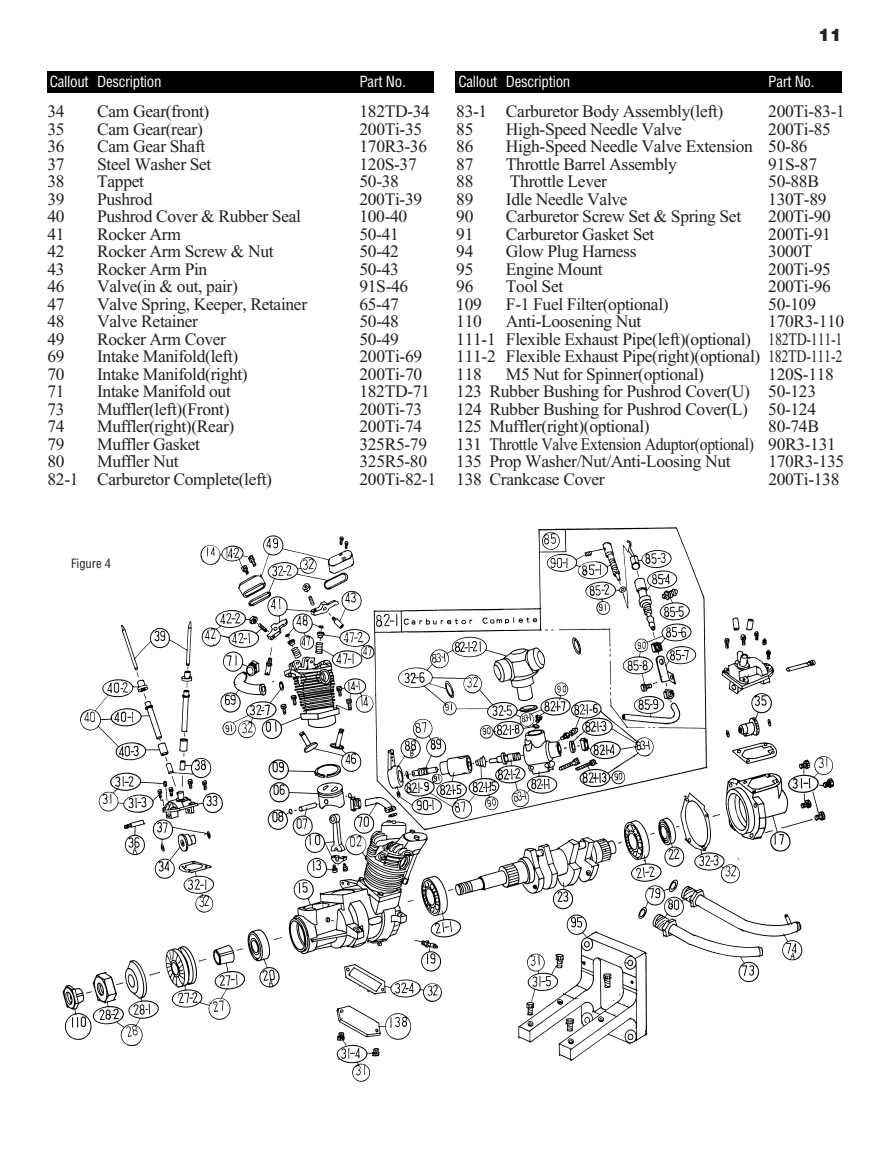
<style>
.page{position:relative;width:893px;height:1168px;background:#fff}
.page>*{position:absolute;margin:0;border:0;box-sizing:border-box;transform-origin:0 0}
.t1{font:17.5px/17.5px "Times New Roman";letter-spacing:-.02em;color:#231f20}
.t2{font:900 17.5px "Helvetica Neue";color:#231f20}
.t3{font:condensed 15px "Helvetica";letter-spacing:-.02em;color:#fff}
.t4{font:condensed 12.5px "Helvetica";color:#231f20}
</style>
<div class="page">
<div style="left:455px;top:71px;width:386px;height:21px;background:#000"></div>
<div style="left:48px;top:71px;width:386px;height:21px;background:#000"></div>
<img style="left:62px;top:527px;width:773px;height:555px">
<p class="t3" style="left:50px;top:76px;width:113px">Callout Description</p>
<p class="t3" style="left:359px;top:76px;width:48px">Part No.</p>
<p class="t1" style="left:48px;top:104px;width:19px">34</p>
<p class="t1" style="left:97px;top:104px;width:114px">Cam Gear(front)</p>
<p class="t1" style="left:359px;top:104px;width:72px">182TD-34</p>
<p class="t1" style="left:48px;top:122px;width:19px">35</p>
<p class="t1" style="left:97px;top:122px;width:107px">Cam Gear(rear)</p>
<p class="t1" style="left:359px;top:122px;width:64px">200Ti-35</p>
<p class="t1" style="left:48px;top:139px;width:19px">36</p>
<p class="t1" style="left:97px;top:139px;width:110px">Cam Gear Shaft</p>
<p class="t1" style="left:359px;top:139px;width:69px">170R3-36</p>
<p class="t1" style="left:48px;top:157px;width:19px">37</p>
<p class="t1" style="left:97px;top:157px;width:116px">Steel Washer Set</p>
<p class="t1" style="left:359px;top:157px;width:59px">120S-37</p>
<p class="t1" style="left:48px;top:174px;width:19px">38</p>
<p class="t1" style="left:97px;top:174px;width:48px">Tappet</p>
<p class="t1" style="left:359px;top:174px;width:41px">50-38</p>
<p class="t1" style="left:48px;top:192px;width:19px">39</p>
<p class="t1" style="left:97px;top:192px;width:57px">Pushrod</p>
<p class="t1" style="left:359px;top:192px;width:64px">200Ti-39</p>
<p class="t1" style="left:48px;top:209px;width:19px">40</p>
<p class="t1" style="left:97px;top:209px;width:205px">Pushrod Cover &amp; Rubber Seal</p>
<p class="t1" style="left:359px;top:209px;width:49px">100-40</p>
<p class="t1" style="left:48px;top:227px;width:19px">41</p>
<p class="t1" style="left:97px;top:227px;width:85px">Rocker Arm</p>
<p class="t1" style="left:359px;top:227px;width:41px">50-41</p>
<p class="t1" style="left:48px;top:244px;width:19px">42</p>
<p class="t1" style="left:97px;top:244px;width:178px">Rocker Arm Screw &amp; Nut</p>
<p class="t1" style="left:359px;top:244px;width:41px">50-42</p>
<p class="t1" style="left:48px;top:262px;width:19px">43</p>
<p class="t1" style="left:97px;top:262px;width:112px">Rocker Arm Pin</p>
<p class="t1" style="left:359px;top:262px;width:41px">50-43</p>
<p class="t1" style="left:48px;top:279px;width:19px">46</p>
<p class="t1" style="left:97px;top:279px;width:142px">Valve(in &amp; out, pair)</p>
<p class="t1" style="left:359px;top:279px;width:50px">91S-46</p>
<p class="t1" style="left:48px;top:297px;width:19px">47</p>
<p class="t1" style="left:97px;top:297px;width:211px">Valve Spring, Keeper, Retainer</p>
<p class="t1" style="left:359px;top:297px;width:41px">65-47</p>
<p class="t1" style="left:48px;top:314px;width:19px">48</p>
<p class="t1" style="left:97px;top:314px;width:102px">Valve Retainer</p>
<p class="t1" style="left:359px;top:314px;width:41px">50-48</p>
<p class="t1" style="left:48px;top:332px;width:19px">49</p>
<p class="t1" style="left:97px;top:332px;width:130px">Rocker Arm Cover</p>
<p class="t1" style="left:359px;top:332px;width:41px">50-49</p>
<p class="t1" style="left:48px;top:349px;width:19px">69</p>
<p class="t1" style="left:97px;top:349px;width:143px">Intake Manifold(left)</p>
<p class="t1" style="left:359px;top:349px;width:64px">200Ti-69</p>
<p class="t1" style="left:48px;top:367px;width:19px">70</p>
<p class="t1" style="left:97px;top:367px;width:152px">Intake Manifold(right)</p>
<p class="t1" style="left:359px;top:367px;width:64px">200Ti-70</p>
<p class="t1" style="left:48px;top:384px;width:19px">71</p>
<p class="t1" style="left:97px;top:384px;width:135px">Intake Manifold out</p>
<p class="t1" style="left:359px;top:384px;width:72px">182TD-71</p>
<p class="t1" style="left:48px;top:402px;width:19px">73</p>
<p class="t1" style="left:97px;top:402px;width:134px">Muffler(left)(Front)</p>
<p class="t1" style="left:359px;top:402px;width:64px">200Ti-73</p>
<p class="t1" style="left:48px;top:419px;width:19px">74</p>
<p class="t1" style="left:97px;top:419px;width:139px">Muffler(right)(Rear)</p>
<p class="t1" style="left:359px;top:419px;width:64px">200Ti-74</p>
<p class="t1" style="left:48px;top:437px;width:19px">79</p>
<p class="t1" style="left:97px;top:437px;width:104px">Muffler Gasket</p>
<p class="t1" style="left:359px;top:437px;width:69px">325R5-79</p>
<p class="t1" style="left:48px;top:454px;width:19px">80</p>
<p class="t1" style="left:97px;top:454px;width:83px">Muffler Nut</p>
<p class="t1" style="left:359px;top:454px;width:69px">325R5-80</p>
<p class="t1" style="left:48px;top:472px;width:226px">82-1 Carburetor Complete(left)</p>
<p class="t1" style="left:359px;top:472px;width:78px">200Ti-82-1</p>
<p class="t2" style="left:818px;top:28px;width:25px">11</p>
<p class="t3" style="left:458px;top:76px;width:113px">Callout Description</p>
<p class="t3" style="left:768px;top:76px;width:48px">Part No.</p>
<p class="t1" style="left:456px;top:104px;width:268px">83-1 Carburetor Body Assembly(left)</p>
<p class="t1" style="left:768px;top:104px;width:78px">200Ti-83-1</p>
<p class="t1" style="left:456px;top:122px;width:19px">85</p>
<p class="t1" style="left:506px;top:122px;width:177px">High-Speed Needle Valve</p>
<p class="t1" style="left:768px;top:122px;width:64px">200Ti-85</p>
<p class="t1" style="left:456px;top:139px;width:19px">86</p>
<p class="t1" style="left:506px;top:139px;width:303px">High-Speed Needle Valve Extension 50-86</p>
<p class="t1" style="left:456px;top:157px;width:19px">87</p>
<p class="t1" style="left:506px;top:157px;width:172px">Throttle Barrel Assembly</p>
<p class="t1" style="left:768px;top:157px;width:50px">91S-87</p>
<p class="t1" style="left:456px;top:174px;width:19px">88</p>
<p class="t1" style="left:510px;top:174px;width:98px">Throttle Lever</p>
<p class="t1" style="left:768px;top:174px;width:52px">50-88B</p>
<p class="t1" style="left:456px;top:192px;width:19px">89</p>
<p class="t1" style="left:506px;top:192px;width:123px">Idle Needle Valve</p>
<p class="t1" style="left:768px;top:192px;width:60px">130T-89</p>
<p class="t1" style="left:456px;top:209px;width:19px">90</p>
<p class="t1" style="left:506px;top:209px;width:237px">Carburetor Screw Set &amp; Spring Set</p>
<p class="t1" style="left:768px;top:209px;width:64px">200Ti-90</p>
<p class="t1" style="left:456px;top:227px;width:19px">91</p>
<p class="t1" style="left:506px;top:227px;width:150px">Carburetor Gasket Set</p>
<p class="t1" style="left:768px;top:227px;width:64px">200Ti-91</p>
<p class="t1" style="left:456px;top:244px;width:19px">94</p>
<p class="t1" style="left:506px;top:244px;width:132px">Glow Plug Harness</p>
<p class="t1" style="left:768px;top:244px;width:46px">3000T</p>
<p class="t1" style="left:456px;top:262px;width:19px">95</p>
<p class="t1" style="left:506px;top:262px;width:98px">Engine Mount</p>
<p class="t1" style="left:768px;top:262px;width:64px">200Ti-95</p>
<p class="t1" style="left:456px;top:279px;width:19px">96</p>
<p class="t1" style="left:506px;top:279px;width:59px">Tool Set</p>
<p class="t1" style="left:768px;top:279px;width:64px">200Ti-96</p>
<p class="t1" style="left:456px;top:297px;width:27px">109</p>
<p class="t1" style="left:506px;top:297px;width:164px">F-1 Fuel Filter(optional)</p>
<p class="t1" style="left:768px;top:297px;width:49px">50-109</p>
<p class="t1" style="left:456px;top:314px;width:27px">110</p>
<p class="t1" style="left:506px;top:314px;width:137px">Anti-Loosening Nut</p>
<p class="t1" style="left:456px;top:314px;width:389px;text-align:justify;text-indent:312px">170R3-110<br>111-1 Flexible Exhaust Pipe(left)(optional) 182TD-111-1<br>111-2 Flexible Exhaust Pipe(right)(optional) 182TD-111-2<br>118</p>
<p class="t1" style="left:506px;top:367px;width:200px">M5 Nut for Spinner(optional)</p>
<p class="t1" style="left:456px;top:367px;width:379px;text-indent:312px">120S-118<br>123 Rubber Bushing for Pushrod Cover(U) 50-123<br>124 Rubber Bushing for Pushrod Cover(L) 50-124<br>125 Muffler(right)(optional)</p>
<p class="t1" style="left:456px;top:419px;width:381px;text-indent:312px">80-74B<br>131 Throttle Valve Extension Aduptor(optional) 90R3-131<br>135 Prop Washer/Nut/Anti-Loosing Nut</p>
<p class="t1" style="left:768px;top:454px;width:77px">170R3-135</p>
<p class="t1" style="left:456px;top:472px;width:150px">138 Crankcase Cover</p>
<p class="t1" style="left:768px;top:472px;width:73px">200Ti-138</p>
<p class="t4" style="left:71px;top:558px;width:41px">Figure 4</p>
</div>
